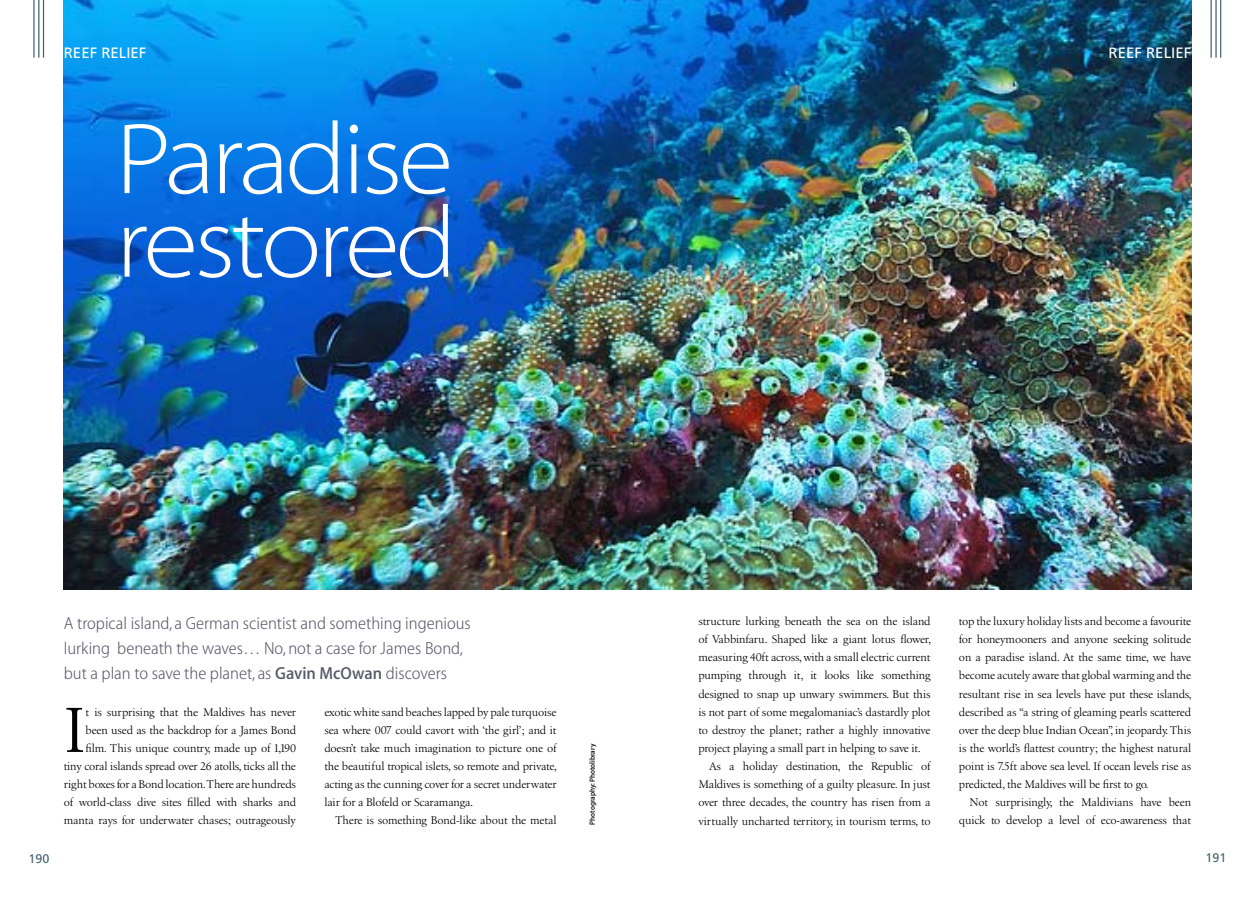
<style>
.page{position:relative;width:1255px;height:900px;background:#fff}
.page>*{position:absolute;margin:0;border:0;box-sizing:border-box;transform-origin:0 0}
.t1{font:101.62px/83.5px "Myriad MM 215 700";letter-spacing:-.04em;color:#fff}
.t2{font:65.88px "Birka";color:#000}
.t3{font:17.5px/25px "Myriad MM 250 540";color:#565968}
.t4{font:15px "Frutiger";color:#fff}
.t5{font:12.5px "Frutiger";color:#486370}
.t6{font:11.5px/18.1px "Birka";letter-spacing:-.01em;color:#000;text-align:right}
.t7{font:7.5px "Myriad MM 500 540";color:#000}
.s1{font-family:"Myriad MM 500 540"}
</style>
<div class="page">
<img style="left:64px;top:0;width:1127px;height:589px">
<hr style="left:33px;top:0;width:2px;height:58px;background:#486370">
<hr style="left:38px;top:0;width:1px;height:58px;background:#486370">
<hr style="left:43px;top:0;width:1px;height:58px;background:#486370">
<hr style="left:1210px;top:0;width:1px;height:58px;background:#486370">
<hr style="left:1215px;top:0;width:1px;height:58px;background:#486370">
<hr style="left:1219px;top:0;width:2px;height:58px;background:#486370">
<h3 class="t4" style="left:64px;top:44px;width:84px">REEF RELIEF</h3>
<h1 class="t1" style="left:116px;top:123px;width:343px">Paradise restored</h1>
<h3 class="t4" style="left:1108px;top:44px;width:84px">REEF RELIEF</h3>
<p class="t5" style="left:29px;top:851px;width:22px">190</p>
<h3 class="t3" style="left:64px;top:612px;width:408px">A tropical island, a German scientist and something ingenious lurking beneath the waves… No, not a case for James Bond, but a plan to save the planet, as <span class="s1">Gavin McOwan</span> discovers</h3>
<p class="t6" style="left:64px;top:703px;width:234px">t is surprising that the Maldives has never been used as the backdrop for a James Bond film. This unique country, made up of 1,190<br>tiny coral islands spread over 26 atolls, ticks all the right boxes for a Bond location. There are hundreds of world-class dive sites filled with sharks and manta rays for underwater chases; outrageously</p>
<h2 class="t2" style="left:64px;top:694px;width:23px">I</h2>
<p class="t6" style="left:324px;top:703px;width:234px;text-align:justify">exotic white sand beaches lapped by pale turquoise sea where 007 could cavort with ‘the girl’; and it doesn’t take much imagination to picture one of the beautiful tropical islets, so remote and private, acting as the cunning cover for a secret underwater lair for a Blofeld or Scaramanga.</p>
<p class="t6" style="left:335px;top:812px;width:223px">There is something Bond-like about the metal</p>
<p class="t7" style="left:588px;top:825px;width:82px;rotate:-90deg">Photography: Photolibrary</p>
<p class="t6" style="left:698px;top:612px;width:234px">structure lurking beneath the sea on the island</p>
<p class="t6" style="left:698px;top:630px;width:234px">of Vabbinfaru. Shaped like a giant lotus flower,</p>
<p class="t6" style="left:698px;top:649px;width:234px">measuring 40ft across, with a small electric current</p>
<p class="t6" style="left:698px;top:667px;width:234px">pumping through it, it looks like something</p>
<p class="t6" style="left:698px;top:685px;width:234px">designed to snap up unwary swimmers. But this</p>
<p class="t6" style="left:698px;top:703px;width:234px">is not part of some megalomaniac’s dastardly plot</p>
<p class="t6" style="left:698px;top:721px;width:234px">to destroy the planet; rather a highly innovative</p>
<p class="t6" style="left:698px;top:739px;width:224px">project playing a small part in helping to save it.</p>
<p class="t6" style="left:709px;top:757px;width:223px">As a holiday destination, the Republic of</p>
<p class="t6" style="left:698px;top:776px;width:234px">Maldives is something of a guilty pleasure. In just</p>
<p class="t6" style="left:698px;top:794px;width:234px">over three decades, the country has risen from a</p>
<p class="t6" style="left:698px;top:812px;width:234px">virtually uncharted territory, in tourism terms, to</p>
<p class="t6" style="left:958px;top:612px;width:234px;text-align:justify">top the luxury holiday lists and become a favourite for honeymooners and anyone seeking solitude on a paradise island. At the same time, we have become acutely aware that global warming and the resultant rise in sea levels have put these islands, described as “a string of gleaming pearls scattered over the deep blue Indian Ocean”, in jeopardy. This is the world’s flattest country; the highest natural point is 7.5ft above sea level. If ocean levels rise as predicted, the Maldives will be first to go.</p>
<p class="t6" style="left:958px;top:794px;width:234px">Not surprisingly, the Maldivians have been quick to develop a level of eco-awareness that</p>
<p class="t5" style="left:1205px;top:850px;width:22px">191</p>
</div>
